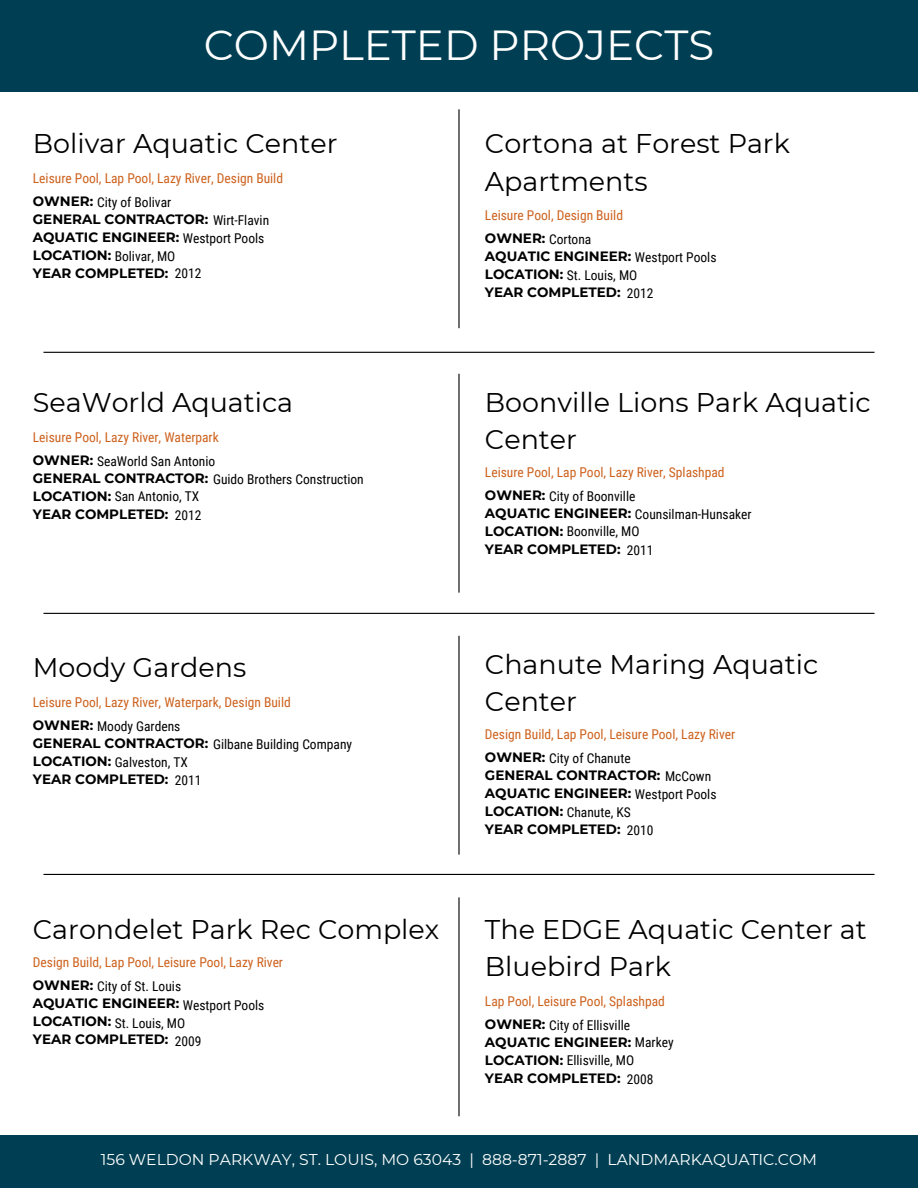
<style>
.page{position:relative;width:918px;height:1188px;background:#fff}
.page>*{position:absolute;margin:0;border:0;box-sizing:border-box;transform-origin:0 0}
.t1{font:42px "Montserrat";color:#fff}
.t2{font:27px/37.2px "Montserrat";color:#000}
.t3{font:15.6px "Montserrat";color:#fff}
.t4{font:700 13.5px/17.7px "Montserrat";color:#000}
.t5{font:13.5px "Roboto Condensed";color:#cd611d}
.t6{font:13.5px/17.7px "Roboto Condensed";color:#000}
.s1{font-family:"Roboto Condensed";font-weight:400}
.s2{font-family:"Montserrat";font-weight:700}
</style>
<div class="page">
<hr style="left:43px;top:352px;width:832px;height:1px;background:#000">
<hr style="left:43px;top:613px;width:832px;height:1px;background:#000">
<hr style="left:43px;top:874px;width:832px;height:1px;background:#000">
<hr style="left:458px;top:109px;width:2px;height:219px;background:#000">
<hr style="left:458px;top:374px;width:2px;height:219px;background:#000">
<hr style="left:458px;top:636px;width:2px;height:219px;background:#000">
<hr style="left:458px;top:897px;width:2px;height:219px;background:#000">
<div style="left:0;top:0;width:918px;height:92px;background:#003f53"></div>
<div style="left:0;top:1135px;width:918px;height:53px;background:#003f53"></div>
<h1 class="t1" style="left:204px;top:20px;width:512px">COMPLETED PROJECTS</h1>
<h2 class="t2" style="left:33px;top:125px;width:306px">Bolivar Aquatic Center</h2>
<p class="t5" style="left:33px;top:171px;width:252px">Leisure Pool, Lap Pool, Lazy River, Design Build</p>
<h4 class="t4" style="left:33px;top:194px;width:238px">OWNER: <span class="s1">City of Bolivar<br></span>GENERAL CONTRACTOR: <span class="s1">Wirt-Flavin<br></span>AQUATIC ENGINEER: <span class="s1">Westport Pools<br></span>LOCATION: <span class="s1">Bolivar, MO</span></h4>
<h4 class="t4" style="left:33px;top:264px;width:137px">YEAR COMPLETED:</h4>
<h2 class="t6" style="left:175px;top:265px;width:28px">2012</h2>
<p class="t2" style="left:33px;top:384px;width:262px">SeaWorld Aquatica</p>
<h4 class="t5" style="left:33px;top:429px;width:187px">Leisure Pool, Lazy River, Waterpark</h4>
<p class="t6" style="left:33px;top:452px;width:332px"><span class="s2">OWNER:</span> SeaWorld San Antonio<br><span class="s2">GENERAL CONTRACTOR:</span> Guido Brothers Construction<br><span class="s2">LOCATION:</span> San Antonio, TX<br><span class="s2">YEAR COMPLETED:</span></p>
<p class="t6" style="left:175px;top:506px;width:28px">2012</p>
<h2 class="t2" style="left:33px;top:649px;width:215px">Moody Gardens</h2>
<p class="t5" style="left:33px;top:695px;width:259px">Leisure Pool, Lazy River, Waterpark, Design Build</p>
<h4 class="t4" style="left:33px;top:718px;width:321px">OWNER: <span class="s1">Moody Gardens<br></span>GENERAL CONTRACTOR: <span class="s1">Gilbane Building Company<br></span>LOCATION: <span class="s1">Galveston, TX<br></span>YEAR COMPLETED:</h4>
<p class="t6" style="left:175px;top:772px;width:28px">2011</p>
<p class="t2" style="left:33px;top:910px;width:408px">Carondelet Park Rec Complex</p>
<h4 class="t5" style="left:33px;top:954px;width:252px">Design Build, Lap Pool, Leisure Pool, Lazy River</h4>
<p class="t4" style="left:33px;top:977px;width:150px">OWNER: <span class="s1">City of St. Louis<br></span>AQUATIC ENGINEER:<br>LOCATION:<br>YEAR COMPLETED:</p>
<p class="t6" style="left:183px;top:996px;width:83px">Westport Pools</p>
<p class="t6" style="left:115px;top:1014px;width:72px">St. Louis, MO</p>
<h2 class="t6" style="left:175px;top:1033px;width:28px">2009</h2>
<p class="t2" style="left:485px;top:125px;width:307px">Cortona at Forest Park<br>Apartments</p>
<h4 class="t5" style="left:485px;top:208px;width:140px">Leisure Pool, Design Build</h4>
<p class="t4" style="left:485px;top:231px;width:233px;line-height:16.8px">OWNER: <span class="s1">Cortona<br></span>AQUATIC ENGINEER: <span class="s1">Westport Pools</span></p>
<p class="t4" style="left:485px;top:266px;width:154px">LOCATION: <span class="s1">St. Louis, MO<br></span>YEAR COMPLETED:</p>
<p class="t6" style="left:627px;top:285px;width:28px">2012</p>
<h2 class="t2" style="left:485px;top:384px;width:387px">Boonville Lions Park Aquatic<br>Center</h2>
<p class="t5" style="left:485px;top:464px;width:241px">Leisure Pool, Lap Pool, Lazy River, Splashpad</p>
<h4 class="t6" style="left:485px;top:487px;width:268px"><span class="s2">OWNER:</span> City of Boonville<br><span class="s2">AQUATIC ENGINEER:</span> Counsilman-Hunsaker<br><span class="s2">LOCATION:</span> Boonville, MO<br><span class="s2">YEAR COMPLETED:</span></h4>
<p class="t6" style="left:627px;top:541px;width:28px">2011</p>
<h2 class="t2" style="left:485px;top:646px;width:335px">Chanute Maring Aquatic<br>Center</h2>
<p class="t5" style="left:485px;top:727px;width:252px">Design Build, Lap Pool, Leisure Pool, Lazy River</p>
<h4 class="t4" style="left:485px;top:749px;width:233px">OWNER: <span class="s1">City of Chanute<br></span>GENERAL CONTRACTOR: <span class="s1">McCown<br></span>AQUATIC ENGINEER: <span class="s1">Westport Pools<br></span>LOCATION: <span class="s1">Chanute, KS<br></span>YEAR COMPLETED:</h4>
<p class="t6" style="left:627px;top:821px;width:28px">2010</p>
<p class="t2" style="left:485px;top:910px;width:383px">The EDGE Aquatic Center at<br>Bluebird Park</p>
<h4 class="t5" style="left:485px;top:993px;width:181px">Lap Pool, Leisure Pool, Splashpad</h4>
<p class="t4" style="left:485px;top:1016px;width:190px;line-height:16.8px">OWNER: <span class="s1">City of Ellisville<br></span>AQUATIC ENGINEER: <span class="s1">Markey</span></p>
<p class="t4" style="left:485px;top:1052px;width:151px;line-height:17.2px">LOCATION: <span class="s1">Ellisville, MO<br></span>YEAR COMPLETED:</p>
<h3 class="t6" style="left:627px;top:1070px;width:28px">2008</h3>
<h2 class="t3" style="left:101px;top:1150px;width:718px">156 WELDON PARKWAY, ST. LOUIS, MO 63043 | 888-871-2887 | LANDMARKAQUATIC.COM</h2>
</div>
